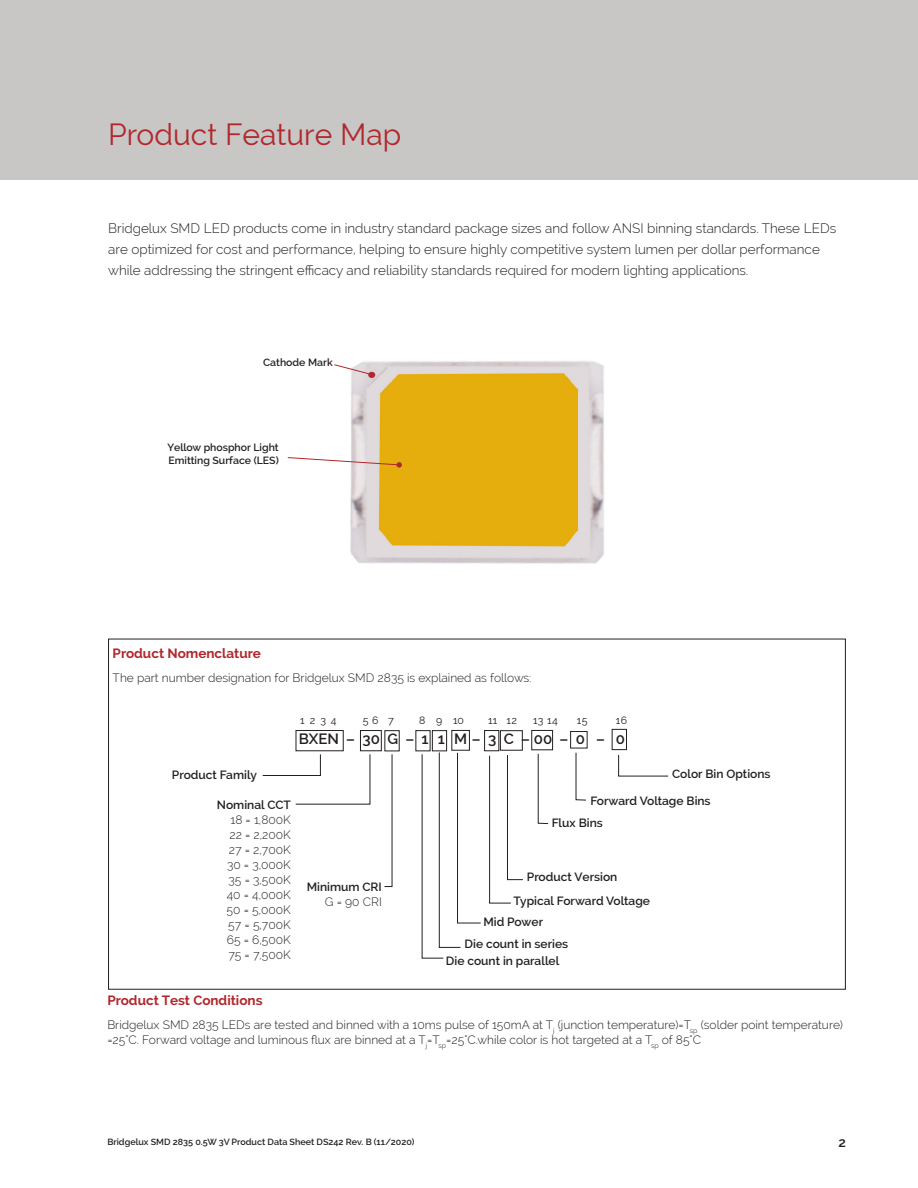
<style>
.page{position:relative;width:918px;height:1188px;background:#fff}
.page>*{position:absolute;margin:0;border:0;box-sizing:border-box;transform-origin:0 0}
.section_header{font:30px "Raleway";color:#b1272c}
.main_text_block{font:600 15px "Raleway";color:#231f20}
.main_text_block-2{font:300 13.5px/21px "Raleway";color:#231f20}
.main_text_block-3{font:700 13.5px "Raleway";color:#b1272c}
.t1{font:600 13.5px "Raleway";color:#231f20}
.main_text_block-4{font:300 12px/15px "Raleway";color:#231f20}
.main_text_block-5{font:600 12px "Raleway";color:#231f20}
.main_text_block-6{font:600 10.5px/12.8px "Raleway";color:#231f20}
.main_text_block-7{font:10.5px "Raleway";letter-spacing:.04em;color:#231f20}
.t2{font:600 9px "Raleway";color:#231f20}
</style>
<div class="page">
<div style="left:0;top:0;width:918px;height:180px;background:#c8c7c6"></div>
<img style="left:350px;top:361px;width:254px;height:203px">
<svg style="left:287px;top:457px;width:115px;height:11px"></svg>
<svg style="left:334px;top:364px;width:39px;height:11px"></svg>
<div style="left:368px;top:372px;width:7px;height:6px;background:#b1272c;border-radius:50%"></div>
<svg style="left:262px;top:754px;width:109px;height:51px"></svg>
<svg style="left:384px;top:754px;width:9px;height:133px"></svg>
<svg style="left:537px;top:753px;width:12px;height:71px"></svg>
<svg style="left:575px;top:752px;width:11px;height:49px"></svg>
<svg style="left:618px;top:754px;width:51px;height:23px"></svg>
<div style="left:296px;top:730px;width:48px;height:21px;border:1px solid #231f20"></div>
<div style="left:360px;top:730px;width:22px;height:21px;border:1px solid #231f20"></div>
<div style="left:612px;top:729px;width:15px;height:21px;border:1px solid #231f20"></div>
<div style="left:484px;top:730px;width:15px;height:21px;border:1px solid #231f20"></div>
<div style="left:451px;top:730px;width:19px;height:21px;border:1px solid #231f20"></div>
<div style="left:500px;top:730px;width:23px;height:21px;border:1px solid #231f20"></div>
<div style="left:570px;top:731px;width:18px;height:17px;border:1px solid #231f20"></div>
<svg style="left:489px;top:755px;width:34px;height:149px"></svg>
<div style="left:432px;top:730px;width:15px;height:21px;border:1px solid #231f20"></div>
<svg style="left:421px;top:752px;width:60px;height:207px"></svg>
<div style="left:531px;top:730px;width:22px;height:20px;border:1px solid #231f20"></div>
<p class="section_header" style="left:108px;top:117px;width:295px">Product Feature Map</p>
<p class="main_text_block-2" style="left:108px;top:218px;width:730px">Bridgelux SMD LED products come in industry standard package sizes and follow ANSI binning standards. These LEDs are optimized for cost and performance, helping to ensure highly competitive system lumen per dollar performance while addressing the stringent efficacy and reliability standards required for modern lighting applications.</p>
<p class="main_text_block-6" style="left:263px;top:356px;width:71px">Cathode Mark</p>
<p class="main_text_block-6" style="left:167px;top:441px;width:113px">Yellow phosphor Light<br>Emitting Surface (LES)</p>
<p class="main_text_block-3" style="left:113px;top:645px;width:150px">Product Nomenclature</p>
<p class="main_text_block-4" style="left:113px;top:670px;width:420px">The part number designation for Bridgelux SMD 2835 is explained as follows:</p>
<p class="main_text_block-7" style="left:300px;top:714px;width:38px">1 2 3 4</p>
<p class="main_text_block-7" style="left:363px;top:714px;width:33px">5 6 7</p>
<p class="main_text_block-7" style="left:419px;top:714px;width:46px">8 9 10</p>
<p class="main_text_block-7" style="left:488px;top:714px;width:30px">11 12</p>
<p class="main_text_block-7" style="left:533px;top:714px;width:26px">13 14</p>
<p class="main_text_block-7" style="left:577px;top:714px;width:12px">15</p>
<p class="main_text_block-7" style="left:616px;top:714px;width:13px">16</p>
<p class="main_text_block" style="left:299px;top:730px;width:328px">BXEN – 30 G – 1 1 M – 3 C – 00 – 0 – 0</p>
<p class="main_text_block-5" style="left:172px;top:767px;width:86px">Product Family</p>
<p class="main_text_block-5" style="left:672px;top:767px;width:100px">Color Bin Options</p>
<p class="main_text_block-5" style="left:552px;top:816px;width:53px">Flux Bins</p>
<p class="main_text_block-5" style="left:217px;top:798px;width:76px">Nominal CCT</p>
<p class="main_text_block-5" style="left:590px;top:794px;width:122px">Forward Voltage Bins</p>
<p class="main_text_block-4" style="left:230px;top:812px;width:62px">18 = 1,800K</p>
<p class="main_text_block-4" style="left:229px;top:827px;width:63px">22 = 2,200K</p>
<p class="main_text_block-4" style="left:229px;top:842px;width:63px">27 = 2,700K</p>
<p class="main_text_block-4" style="left:227px;top:857px;width:65px">30 = 3,000K</p>
<p class="main_text_block-4" style="left:229px;top:872px;width:64px">35 = 3,500K</p>
<p class="main_text_block-4" style="left:227px;top:887px;width:65px">40 = 4,000K</p>
<p class="main_text_block-4" style="left:227px;top:902px;width:66px">50 = 5,000K</p>
<p class="main_text_block-4" style="left:228px;top:917px;width:64px">57 = 5,700K</p>
<p class="main_text_block-4" style="left:227px;top:932px;width:66px">65 = 6,500K<br>75 = 7,500K</p>
<p class="main_text_block-5" style="left:527px;top:870px;width:92px">Product Version</p>
<p class="main_text_block-5" style="left:483px;top:915px;width:61px">Mid Power</p>
<p class="main_text_block-5" style="left:446px;top:954px;width:115px">Die count in parallel</p>
<p class="main_text_block-5" style="left:307px;top:880px;width:77px">Minimum CRI</p>
<p class="main_text_block-4" style="left:325px;top:895px;width:58px">G = 90 CRI</p>
<p class="main_text_block-5" style="left:513px;top:893px;width:138px">Typical Forward Voltage</p>
<p class="main_text_block-5" style="left:465px;top:937px;width:105px">Die count in series</p>
<p class="main_text_block-3" style="left:107px;top:993px;width:157px">Product Test Conditions</p>
<p class="main_text_block-4" style="left:107px;top:1017px;width:737px">Bridgelux SMD 2835 LEDs are tested and binned with a 10ms pulse of 150mA at T<sub>j</sub> (junction temperature)=T<sub>sp</sub> (solder point temperature) =25°C. Forward voltage and luminous flux are binned at a T<sub>j</sub>=T<sub>sp</sub>=25°C.while color is hot targeted at a T<sub>sp</sub> of 85°C</p>
<p class="t2" style="left:107px;top:1137px;width:309px">Bridgelux SMD 2835 0.5W 3V Product Data Sheet DS242 Rev. B (11/2020)</p>
<p class="t1" style="left:839px;top:1134px;width:9px">2</p>
</div>
